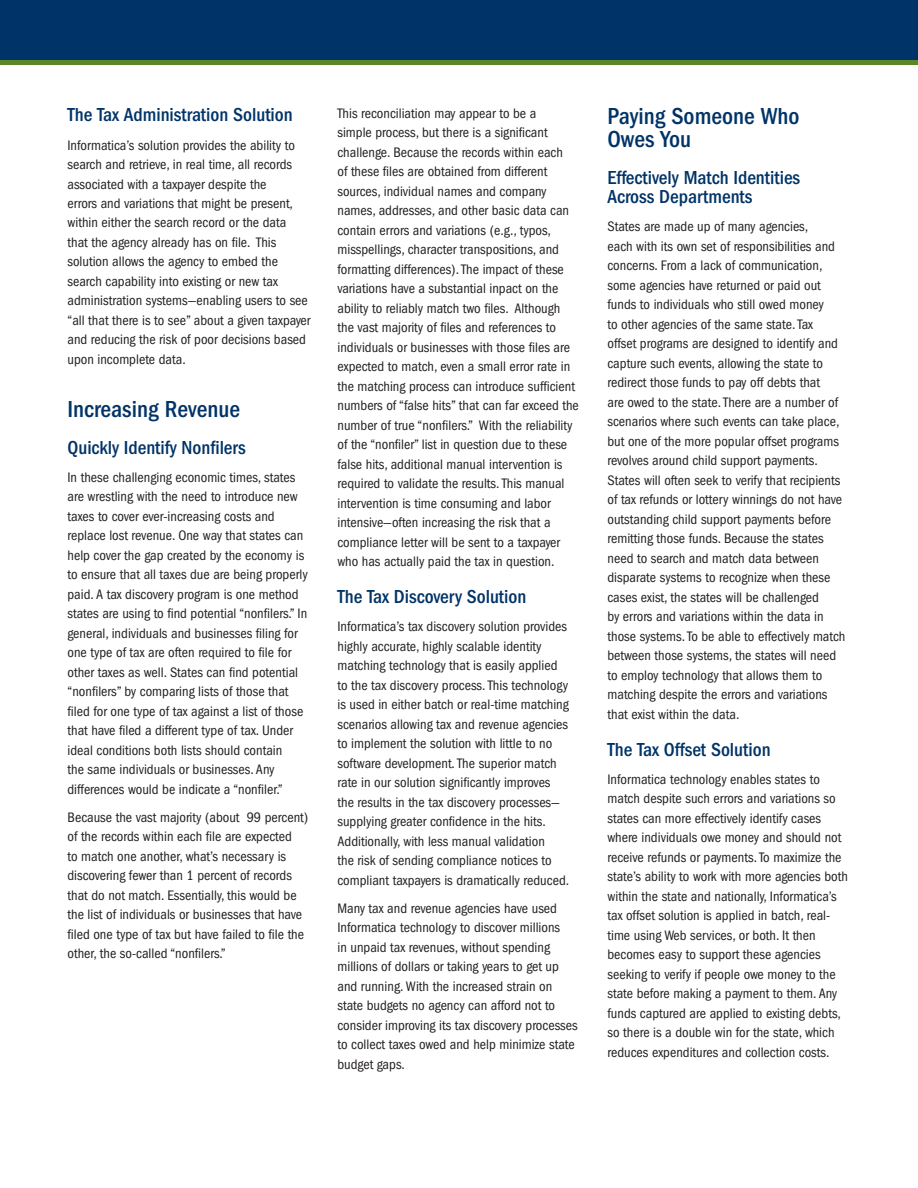
<style>
.page{position:relative;width:918px;height:1188px;background:#fff}
.page>*{position:absolute;margin:0;border:0;box-sizing:border-box;transform-origin:0 0}
.t1{font:500 condensed 24px/22.5px "ITC Franklin Gothic Std";color:#003367}
.t2{font:500 condensed 19.5px/19.5px "ITC Franklin Gothic Std";color:#003367}
.t3{font:condensed 14.25px/19.5px "ITC Franklin Gothic Std";color:#231f20}
</style>
<div class="page">
<div style="left:0;top:0;width:918px;height:62px;background:#003367"></div>
<hr style="left:0;top:61px;width:918px;height:4px;background:#5c8727">
<h2 class="t2" style="left:68px;top:105px;width:227px">The Tax Administration Solution</h2>
<p class="t3" style="left:68px;top:135px;width:244px">Informatica’s solution provides the ability to search and retrieve, in real time, all records associated with a taxpayer despite the<br>errors and variations that might be present, within either the search record or the data<br>that the agency already has on file. This solution allows the agency to embed the search capability into existing or new tax administration systems—enabling users to see “all that there is to see” about a given taxpayer and reducing the risk of poor decisions based upon incomplete data.</p>
<h1 class="t1" style="left:68px;top:398px;width:174px">Increasing Revenue</h1>
<h2 class="t2" style="left:68px;top:437px;width:180px">Quickly Identify Nonfilers</h2>
<p class="t3" style="left:68px;top:467px;width:242px">In these challenging economic times, states are wrestling with the need to introduce new taxes to cover ever-increasing costs and replace lost revenue. One way that states can help cover the gap created by the economy is to ensure that all taxes due are being properly paid. A tax discovery program is one method states are using to find potential “nonfilers.” In general, individuals and businesses filing for one type of tax are often required to file for other taxes as well. States can find potential “nonfilers” by comparing lists of those that filed for one type of tax against a list of those that have filed a different type of tax. Under ideal conditions both lists should contain<br>the same individuals or businesses. Any differences would be indicate a “nonfiler.”</p>
<p class="t3" style="left:68px;top:807px;width:242px">Because the vast majority (about 99 percent) of the records within each file are expected<br>to match one another, what’s necessary is discovering fewer than 1 percent of records that do not match. Essentially, this would be the list of individuals or businesses that have filed one type of tax but have failed to file the other, the so-called “nonfilers.”</p>
<p class="t3" style="left:337px;top:103px;width:243px">This reconciliation may appear to be a<br>simple process, but there is a significant challenge. Because the records within each<br>of these files are obtained from different sources, individual names and company names, addresses, and other basic data can contain errors and variations (e.g., typos, misspellings, character transpositions, and formatting differences). The impact of these variations have a substantial inpact on the ability to reliably match two files. Although the vast majority of files and references to individuals or businesses with those files are expected to match, even a small error rate in the matching process can introduce sufficient numbers of “false hits” that can far exceed the number of true “nonfilers.” With the reliability of the “nonfiler” list in question due to these false hits, additional manual intervention is required to validate the results. This manual intervention is time consuming and labor intensive—often increasing the risk that a compliance letter will be sent to a taxpayer who has actually paid the tax in question.</p>
<h2 class="t2" style="left:338px;top:587px;width:190px">The Tax Discovery Solution</h2>
<p class="t3" style="left:338px;top:617px;width:233px">Informatica’s tax discovery solution provides highly accurate, highly scalable identity matching technology that is easily applied to the tax discovery process. This technology is used in either batch or real-time matching scenarios allowing tax and revenue agencies to implement the solution with little to no software development. The superior match rate in our solution significantly improves the results in the tax discovery processes— supplying greater confidence in the hits.<br>Additionally, with less manual validation<br>the risk of sending compliance notices to compliant taxpayers is dramatically reduced.</p>
<p class="t3" style="left:338px;top:898px;width:242px">Many tax and revenue agencies have used Informatica technology to discover millions<br>in unpaid tax revenues, without spending millions of dollars or taking years to get up and running. With the increased strain on state budgets no agency can afford not to consider improving its tax discovery processes to collect taxes owed and help minimize state budget gaps.</p>
<h1 class="t1" style="left:608px;top:105px;width:194px">Paying Someone Who<br>Owes You</h1>
<h2 class="t2" style="left:608px;top:168px;width:194px">Effectively Match Identities<br>Across Departments</h2>
<p class="t3" style="left:608px;top:217px;width:240px">States are made up of many agencies,<br>each with its own set of responsibilities and concerns. From a lack of communication, some agencies have returned or paid out funds to individuals who still owed money<br>to other agencies of the same state. Tax offset programs are designed to identify and capture such events, allowing the state to redirect those funds to pay off debts that<br>are owed to the state. There are a number of scenarios where such events can take place, but one of the more popular offset programs revolves around child support payments.<br>States will often seek to verify that recipients of tax refunds or lottery winnings do not have outstanding child support payments before remitting those funds. Because the states need to search and match data between disparate systems to recognize when these cases exist, the states will be challenged<br>by errors and variations within the data in those systems. To be able to effectively match between those systems, the states will need to employ technology that allows them to matching despite the errors and variations that exist within the data.</p>
<h2 class="t2" style="left:608px;top:740px;width:165px">The Tax Offset Solution</h2>
<p class="t3" style="left:608px;top:769px;width:242px">Informatica technology enables states to match despite such errors and variations so states can more effectively identify cases where individuals owe money and should not receive refunds or payments. To maximize the state’s ability to work with more agencies both within the state and nationally, Informatica’s tax offset solution is applied in batch, real&shy;time using Web services, or both. It then becomes easy to support these agencies seeking to verify if people owe money to the state before making a payment to them. Any funds captured are applied to existing debts, so there is a double win for the state, which reduces expenditures and collection costs.</p>
</div>
